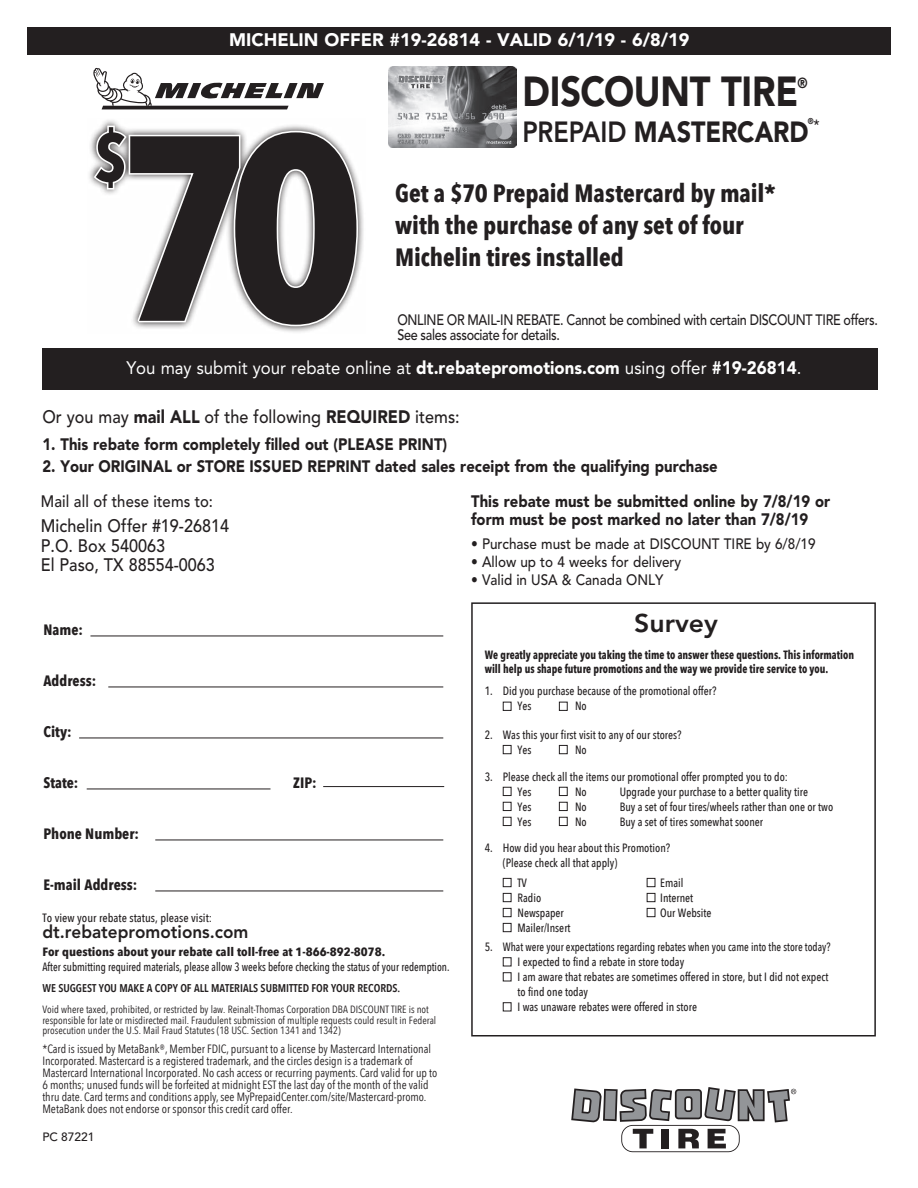
<style>
.page{position:relative;width:918px;height:1188px;background:#fff}
.page>*{position:absolute;margin:0;border:0;box-sizing:border-box;transform-origin:0 0}
.t1{font:700 260.55px "Avenir Next Condensed";color:#231f20}
.t2{font:700 70.05px "Avenir Next Condensed";color:#231f20}
.t3{font:900 41.7px "Avenir";letter-spacing:-.01em;color:#231f20;scale:.87 1}
.t4{font:900 28.95px "Avenir";letter-spacing:-.005em;color:#231f20;scale:.87 1}
.t5{font:800 25.5px "Avenir";color:#231f20;scale:1.04 1}
.t6{font:700 25.05px/32.1px "Avenir Next Condensed";letter-spacing:-.005em;color:#231f20}
.t7{font:500 18px/19.5px "Avenir";color:#231f20;scale:.9 1}
.t8{font:18px "Avenir";color:#fff;scale:.93 1}
.t9{font:900 18px "Avenir";color:#fff}
.t10{font:800 18px "Avenir";color:#231f20;scale:.95 1}
.t11{font:900 16.5px/18px "Avenir";color:#231f20;scale:.9 1}
.t12{font:500 16.5px "Avenir";letter-spacing:.005em;color:#231f20;scale:.9 1}
.t13{font:500 15px/15.6px "Avenir";letter-spacing:-.025em;color:#231f20;scale:.84 1}
.t14{font:500 15px "Avenir";color:#231f20;scale:.9 1}
.t15{font:700 15px "Avenir Next Condensed";color:#231f20}
.t16{font:900 14.55px "Avenir";color:#231f20;scale:.87 1}
.t17{font:500 12px/15px "Avenir Next Condensed";color:#231f20;scale:.95 1}
.t18{font:12px/12px "Avenir Next Condensed";color:#231f20}
.t19{font:700 12px/13.5px "Avenir Next Condensed";color:#231f20;scale:.88 1}
.t20{font:500 12px "Avenir Next Condensed";color:#231f20;scale:.89 1}
.t21{font:700 12px "Avenir Next Condensed";color:#231f20;scale:1.1 1}
.t22{font:500 12px "Avenir Next Condensed";color:#231f20}
.t23{font:500 12px "Avenir";color:#231f20}
.t24{font:600 11.25px "Avenir Next Condensed";color:#231f20}
.t25{font:10.5px/10.5px "Avenir Next Condensed";color:#231f20}
.t26{font:900 8.4px "Avenir";color:#231f20;scale:.87 1}
.s1{font-weight:800}
.s2{font-weight:500;font-size:14.85px}
.s3{font-weight:900}
</style>
<div class="page">
<svg style="left:571px;top:1087px;width:225px;height:66px"></svg>
<hr style="left:90px;top:636px;width:353px;height:1px;background:#231f20">
<hr style="left:108px;top:687px;width:335px;height:1px;background:#231f20">
<hr style="left:79px;top:738px;width:364px;height:1px;background:#231f20">
<hr style="left:87px;top:789px;width:184px;height:1px;background:#231f20">
<hr style="left:155px;top:840px;width:288px;height:1px;background:#231f20">
<hr style="left:155px;top:891px;width:288px;height:1px;background:#231f20">
<hr style="left:323px;top:786px;width:121px;height:1px;background:#231f20">
<div style="left:27px;top:27px;width:864px;height:28px;background:#231f20"></div>
<svg style="left:89px;top:120px;width:275px;height:212px"></svg>
<svg style="left:92px;top:124px;width:268px;height:204px"></svg>
<div style="left:42px;top:348px;width:835px;height:42px;background:#231f20"></div>
<svg style="left:93px;top:68px;width:231px;height:41px"></svg>
<img style="left:389px;top:67px;width:128px;height:80px">
<div style="left:503px;top:702px;width:8px;height:9px;border:1px solid #231f20"></div>
<div style="left:559px;top:702px;width:8px;height:9px;border:1px solid #231f20"></div>
<div style="left:503px;top:745px;width:8px;height:9px;border:1px solid #231f20"></div>
<div style="left:559px;top:745px;width:8px;height:9px;border:1px solid #231f20"></div>
<div style="left:503px;top:787px;width:8px;height:9px;border:1px solid #231f20"></div>
<div style="left:559px;top:787px;width:8px;height:9px;border:1px solid #231f20"></div>
<div style="left:503px;top:802px;width:8px;height:9px;border:1px solid #231f20"></div>
<div style="left:559px;top:802px;width:8px;height:9px;border:1px solid #231f20"></div>
<div style="left:503px;top:817px;width:8px;height:9px;border:1px solid #231f20"></div>
<div style="left:559px;top:817px;width:8px;height:9px;border:1px solid #231f20"></div>
<div style="left:503px;top:878px;width:8px;height:9px;border:1px solid #231f20"></div>
<div style="left:647px;top:878px;width:8px;height:9px;border:1px solid #231f20"></div>
<div style="left:503px;top:893px;width:8px;height:9px;border:1px solid #231f20"></div>
<div style="left:647px;top:893px;width:8px;height:9px;border:1px solid #231f20"></div>
<div style="left:503px;top:908px;width:8px;height:9px;border:1px solid #231f20"></div>
<div style="left:647px;top:908px;width:8px;height:9px;border:1px solid #231f20"></div>
<div style="left:503px;top:923px;width:8px;height:9px;border:1px solid #231f20"></div>
<div style="left:471px;top:602px;width:405px;height:434px;border:2px solid #231f20"></div>
<h3 class="t9" style="left:229px;top:29px;width:462px">MICHELIN OFFER #19-26814 - VALID 6/1/19 - 6/8/19</h3>
<h3 class="t3" style="left:523px;top:67px;width:318px">DISCOUNT TIRE</h3>
<p class="t16" style="left:798px;top:74px;width:13px">®</p>
<h3 class="t4" style="left:523px;top:114px;width:330px"><span class="s1">PREPAID</span> MASTERCARD</h3>
<p class="t26" style="left:808px;top:116px;width:15px">®<span class="s2">*</span></p>
<h2 class="t2" style="left:93px;top:115px;width:38px">$</h2>
<h1 class="t1" style="left:118px;top:70px;width:248px">70</h1>
<h3 class="t8" style="left:126px;top:357px;width:728px">You may submit your rebate online at <span class="s3">dt.rebatepromotions.com</span> using offer <span class="s3">#19-26814</span>.</h3>
<h3 class="t6" style="left:395px;top:177px;width:382px">Get a $70 Prepaid Mastercard by mail* with the purchase of any set of four<br>Michelin tires installed</h3>
<p class="t13" style="left:397px;top:312px;width:574px">ONLINE OR MAIL-IN REBATE. Cannot be combined with certain DISCOUNT TIRE offers.<br>See sales associate for details.</p>
<h3 class="t7" style="left:42px;top:407px;width:465px">Or you may <span class="s3">mail ALL</span> of the following <span class="s3">REQUIRED</span> items:</h3>
<h3 class="t11" style="left:42px;top:435px;width:451px">1. This rebate form completely filled out (PLEASE PRINT)</h3>
<h3 class="t11" style="left:42px;top:457px;width:752px">2. Your ORIGINAL or STORE ISSUED REPRINT dated sales receipt from the qualifying purchase</h3>
<h3 class="t12" style="left:41px;top:491px;width:193px">Mail all of these items to:</h3>
<h3 class="t7" style="left:41px;top:517px;width:211px">Michelin Offer #19-26814<br>P.O. Box 540063<br>El Paso, TX 88554-0063</h3>
<p class="t15" style="left:44px;top:621px;width:41px">Name:</p>
<p class="t15" style="left:44px;top:672px;width:54px">Address:</p>
<p class="t15" style="left:44px;top:723px;width:30px">City:</p>
<p class="t15" style="left:44px;top:774px;width:36px">State:</p>
<p class="t15" style="left:293px;top:774px;width:25px">ZIP:</p>
<p class="t15" style="left:44px;top:825px;width:97px">Phone Number:</p>
<p class="t15" style="left:44px;top:876px;width:95px">E-mail Address:</p>
<p class="t22" style="left:42px;top:910px;width:171px">To view your rebate status, please visit:</p>
<h3 class="t10" style="left:42px;top:922px;width:218px">dt.rebatepromotions.com</h3>
<p class="t21" style="left:42px;top:945px;width:313px">For questions about your rebate call toll-free at 1-866-892-8078.</p>
<p class="t20" style="left:42px;top:960px;width:459px">After submitting required materials, please allow 3 weeks before checking the status of your redemption.</p>
<p class="t24" style="left:42px;top:979px;width:359px">WE SUGGEST YOU MAKE A COPY OF ALL MATERIALS SUBMITTED FOR YOUR RECORDS.</p>
<p class="t25" style="left:42px;top:1004px;width:395px">Void where taxed, prohibited, or restricted by law. Reinalt-Thomas Corporation DBA DISCOUNT TIRE is not responsible for late or misdirected mail. Fraudulent submission of multiple requests could result in Federal prosecution under the U.S. Mail Fraud Statutes (18 USC. Section 1341 and 1342)</p>
<p class="t18" style="left:42px;top:1043px;width:396px">*Card is issued by MetaBank®, Member FDIC, pursuant to a license by Mastercard International Incorporated. Mastercard is a registered trademark, and the circles design is a trademark of Mastercard International Incorporated. No cash access or recurring payments. Card valid for up to 6 months; unused funds will be forfeited at midnight EST the last day of the month of the valid thru date. Card terms and conditions apply, see MyPrepaidCenter.com/site/Mastercard-promo.<br>MetaBank does not endorse or sponsor this credit card offer.</p>
<p class="t23" style="left:42px;top:1130px;width:54px">PC 87221</p>
<h3 class="t11" style="left:471px;top:492px;width:400px">This rebate must be submitted online by 7/8/19 or form must be post marked no later than 7/8/19</h3>
<p class="t14" style="left:471px;top:535px;width:384px">• Purchase must be made at DISCOUNT TIRE by 6/8/19</p>
<p class="t14" style="left:471px;top:553px;width:235px">• Allow up to 4 weeks for delivery</p>
<p class="t14" style="left:471px;top:571px;width:215px">• Valid in USA &amp; Canada ONLY</p>
<h3 class="t5" style="left:634px;top:608px;width:82px">Survey</h3>
<p class="t19" style="left:485px;top:648px;width:421px">We greatly appreciate you taking the time to answer these questions. This information will help us shape future promotions and the way we provide tire service to you.</p>
<p class="t17" style="left:518px;top:684px;width:211px;text-indent:-33px">1. Did you purchase because of the promotional offer?<br>Yes</p>
<p class="t17" style="left:575px;top:699px;width:14px">No</p>
<p class="t17" style="left:518px;top:727px;width:174px;text-indent:-33px">2. Was this your first visit to any of our stores?<br>Yes</p>
<p class="t17" style="left:575px;top:742px;width:14px">No</p>
<p class="t17" style="left:518px;top:769px;width:286px;text-indent:-33px">3. Please check all the items our promotional offer prompted you to do:<br>Yes</p>
<p class="t17" style="left:575px;top:784px;width:14px">No</p>
<p class="t17" style="left:620px;top:784px;width:200px">Upgrade your purchase to a better quality tire</p>
<p class="t17" style="left:518px;top:799px;width:16px">Yes</p>
<p class="t17" style="left:575px;top:799px;width:14px">No</p>
<p class="t17" style="left:620px;top:799px;width:226px">Buy a set of four tires/wheels rather than one or two</p>
<p class="t17" style="left:518px;top:814px;width:16px">Yes</p>
<p class="t17" style="left:575px;top:814px;width:14px">No</p>
<p class="t17" style="left:620px;top:814px;width:153px">Buy a set of tires somewhat sooner</p>
<p class="t17" style="left:503px;top:841px;width:178px;text-indent:-18px">4. How did you hear about this Promotion? (Please check all that apply)</p>
<p class="t17" style="left:518px;top:875px;width:12px">TV</p>
<p class="t17" style="left:660px;top:875px;width:26px">Email</p>
<p class="t17" style="left:518px;top:890px;width:26px">Radio</p>
<p class="t17" style="left:660px;top:890px;width:36px">Internet</p>
<p class="t17" style="left:518px;top:905px;width:50px">Newspaper</p>
<p class="t17" style="left:660px;top:905px;width:56px">Our Website</p>
<p class="t17" style="left:518px;top:920px;width:57px">Mailer/Insert</p>
<p class="t17" style="left:518px;top:939px;width:331px;text-indent:-33px">5. What were your expectations regarding rebates when you came into the store today?<br>I expected to find a rebate in store today<br>I am aware that rebates are sometimes offered in store, but I did not expect to find one today<br>I was unaware rebates were offered in store</p>
</div>
